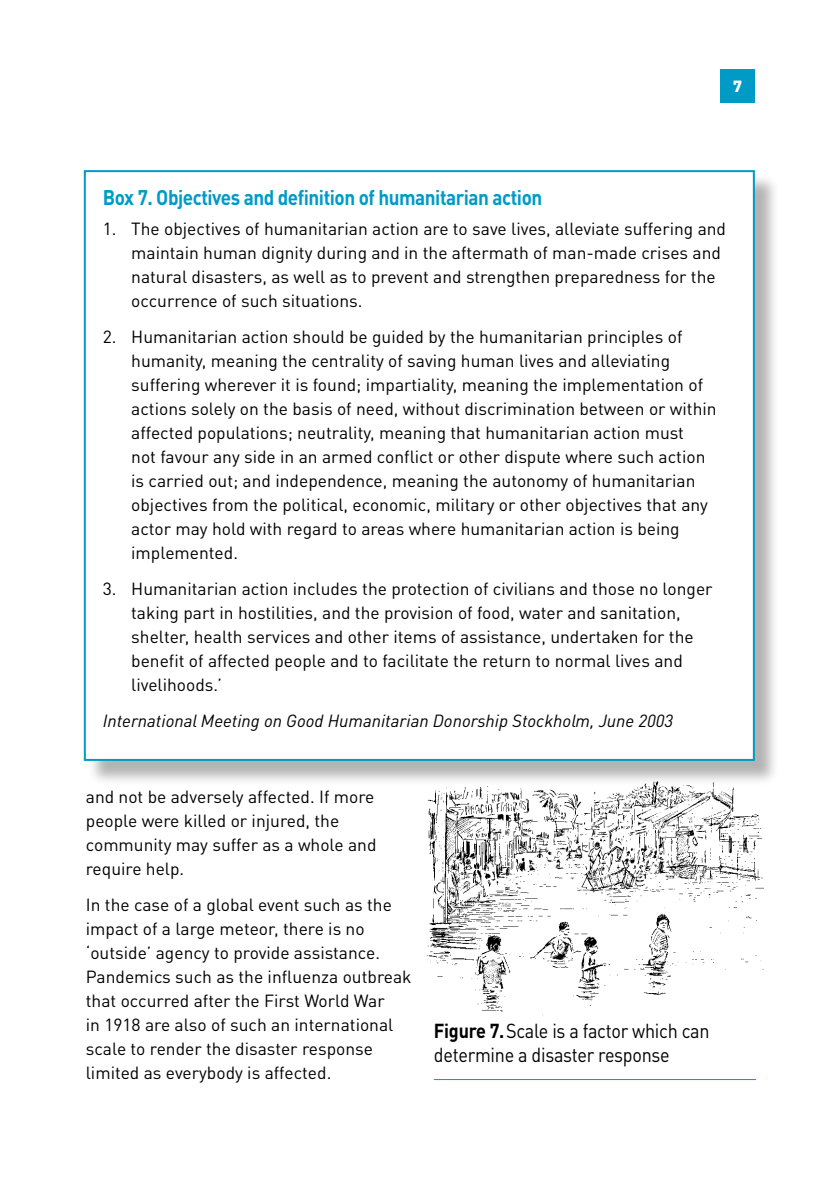
<style>
.page{position:relative;width:840px;height:1191px;background:#fff}
.page>*{position:absolute;margin:0;border:0;box-sizing:border-box;transform-origin:0 0}
.t1{font:700 21px "DINOT";letter-spacing:-.025em;color:#009ac7;scale:.9 1}
.t2{font:20px/24px "DINOT";letter-spacing:-.015em;color:#000;scale:.9 1}
.t3{font:17.4px/24px "DINOT";color:#000}
.t4{font:italic 17.4px "DINOT";color:#000}
.t5{font:900 16px "DINOT";color:#fff}
.s1{font-weight:700}
</style>
<div class="page">
<div style="left:720px;top:69px;width:34px;height:34px;background:#009ac7"></div>
<div style="left:87px;top:173px;width:692px;height:612px;background:#000;opacity:.3"></div>
<div style="left:85px;top:171px;width:668px;height:589px;background:#fff"></div>
<img style="left:421px;top:774px;width:341px;height:242px">
<hr style="left:433px;top:1079px;width:322px;height:1px;background:#009ac7">
<p class="t5" style="left:732px;top:76px;width:10px">7</p>
<p class="t1" style="left:103px;top:184px;width:489px">Box 7. Objectives and definition of humanitarian action</p>
<p class="t3" style="left:131px;top:217px;width:596px;text-indent:-28px">1. The objectives of humanitarian action are to save lives, alleviate suffering and maintain human dignity during and in the aftermath of man-made crises and natural disasters, as well as to prevent and strengthen preparedness for the occurrence of such situations.</p>
<p class="t3" style="left:131px;top:325px;width:586px;text-indent:-28px">2. Humanitarian action should be guided by the humanitarian principles of humanity, meaning the centrality of saving human lives and alleviating suffering wherever it is found; impartiality, meaning the implementation of actions solely on the basis of need, without discrimination between or within affected populations; neutrality, meaning that humanitarian action must<br>not favour any side in an armed conflict or other dispute where such action is carried out; and independence, meaning the autonomy of humanitarian objectives from the political, economic, military or other objectives that any actor may hold with regard to areas where humanitarian action is being implemented.</p>
<p class="t3" style="left:131px;top:576px;width:582px;text-indent:-28px">3. Humanitarian action includes the protection of civilians and those no longer taking part in hostilities, and the provision of food, water and sanitation, shelter, health services and other items of assistance, undertaken for the benefit of affected people and to facilitate the return to normal lives and livelihoods.’</p>
<p class="t4" style="left:103px;top:710px;width:571px">International Meeting on Good Humanitarian Donorship Stockholm, June 2003</p>
<p class="t3" style="left:86px;top:784px;width:292px">and not be adversely affected. If more people were killed or injured, the community may suffer as a whole and require help.</p>
<p class="t3" style="left:86px;top:892px;width:327px">In the case of a global event such as the impact of a large meteor, there is no ‘outside’ agency to provide assistance.<br>Pandemics such as the influenza outbreak that occurred after the First World War<br>in 1918 are also of such an international scale to render the disaster response limited as everybody is affected.</p>
<p class="t2" style="left:433px;top:1018px;width:307px"><span class="s1">Figure 7.</span>Scale is a factor which can determine a disaster response</p>
</div>
